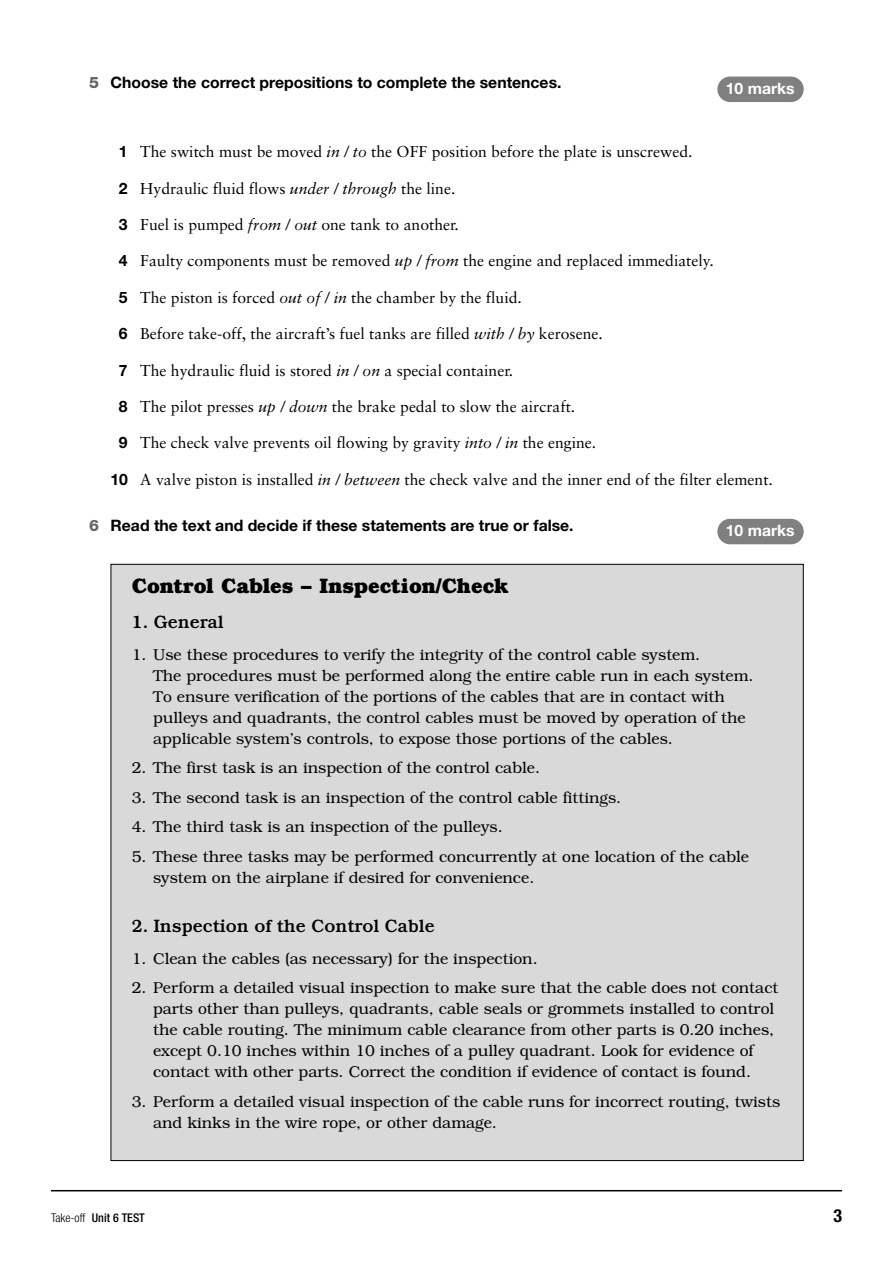
<style>
.page{position:relative;width:893px;height:1263px;background:#fff}
.page>*{position:absolute;margin:0;border:0;box-sizing:border-box;transform-origin:0 0}
.t1{font:700 21px "Bookman";color:#000}
.t2{font:500 18px "Bookman";color:#000}
.t3{font:700 condensed 18px "Helvetica Neue";color:#000}
.t4{font:300 15.75px/21px "Bookman";color:#000}
.t5{font:15.75px "Sabon";color:#000}
.t6{font:700 15.75px "Helvetica Neue";color:#000}
.t7{font:700 15.75px "Helvetica Neue";color:#fff}
.t8{font:500 condensed 12px "Helvetica Neue";color:#000}
.s1{font-weight:800;color:#666}
.s2{font-family:"Helvetica Neue";font-weight:700}
.s3{font-style:italic}
.s4{font-weight:300}
</style>
<div class="page">
<div style="left:111px;top:565px;width:692px;height:595px;background:#d9d9d9"></div>
<hr style="left:51px;top:1190px;width:791px;height:1px;background:#000">
<div style="left:717px;top:77px;width:87px;height:25px;background:#808080;border-radius:13px"></div>
<div style="left:717px;top:519px;width:87px;height:25px;background:#808080;border-radius:13px"></div>
<p class="t6" style="left:89px;top:77px;width:474px"><span class="s1">5</span> Choose the correct prepositions to complete the sentences.</p>
<p class="t7" style="left:726px;top:82px;width:70px">10 marks</p>
<p class="t5" style="left:119px;top:145px;width:575px"><span class="s2">1</span> The switch must be moved <span class="s3">in / to</span> the OFF position before the plate is unscrewed.</p>
<p class="t5" style="left:119px;top:182px;width:338px"><span class="s2">2</span> Hydraulic fluid flows <span class="s3">under / through</span> the line.</p>
<p class="t5" style="left:119px;top:218px;width:342px"><span class="s2">3</span> Fuel is pumped <span class="s3">from / out</span> one tank to another.</p>
<p class="t5" style="left:119px;top:254px;width:596px"><span class="s2">4</span> Faulty components must be removed <span class="s3">up / from</span> the engine and replaced immediately.</p>
<p class="t5" style="left:119px;top:291px;width:405px"><span class="s2">5</span> The piston is forced <span class="s3">out of / in</span> the chamber by the fluid.</p>
<p class="t5" style="left:119px;top:327px;width:485px"><span class="s2">6</span> Before take-off, the aircraft’s fuel tanks are filled <span class="s3">with / by</span> kerosene.</p>
<p class="t5" style="left:119px;top:364px;width:396px"><span class="s2">7</span> The hydraulic fluid is stored <span class="s3">in / on</span> a special container.</p>
<p class="t5" style="left:119px;top:400px;width:458px"><span class="s2">8</span> The pilot presses <span class="s3">up / down</span> the brake pedal to slow the aircraft.</p>
<p class="t5" style="left:119px;top:436px;width:479px"><span class="s2">9</span> The check valve prevents oil flowing by gravity <span class="s3">into / in</span> the engine.</p>
<p class="t5" style="left:111px;top:473px;width:664px"><span class="s2">10</span> A valve piston is installed <span class="s3">in / between</span> the check valve and the inner end of the filter element.</p>
<p class="t6" style="left:89px;top:519px;width:486px"><span class="s1">6</span> Read the text and decide if these statements are true or false.</p>
<p class="t7" style="left:726px;top:525px;width:70px">10 marks</p>
<h1 class="t1" style="left:132px;top:578px;width:378px">Control Cables – Inspection/Check</h1>
<p class="t2" style="left:132px;top:616px;width:94px">1. General</p>
<p class="t4" style="left:153px;top:644px;width:602px;text-indent:-21px">1. Use these procedures to verify the integrity of the control cable system.<br>The procedures must be performed along the entire cable run in each system.<br>To ensure verification of the portions of the cables that are in contact with pulleys and quadrants, the control cables must be moved by operation of the applicable system’s controls, to expose those portions of the cables.</p>
<p class="t4" style="left:132px;top:757px;width:410px">2. The first task is an inspection of the control cable.</p>
<p class="t4" style="left:132px;top:787px;width:491px">3. The second task is an inspection of the control cable fittings.</p>
<p class="t4" style="left:132px;top:816px;width:373px">4. The third task is an inspection of the pulleys.</p>
<p class="t4" style="left:153px;top:846px;width:597px;text-indent:-21px">5. These three tasks may be performed concurrently at one location of the cable system on the airplane if desired for convenience.</p>
<p class="t2" style="left:132px;top:920px;width:305px">2. Inspection of the Control Cable</p>
<p class="t4" style="left:132px;top:948px;width:407px">1. Clean the cables (as necessary) for the inspection.</p>
<p class="t4" style="left:153px;top:977px;width:627px;text-indent:-21px">2. Perform a detailed visual inspection to make sure that the cable does not contact parts other than pulleys, quadrants, cable seals or grommets installed to control the cable routing. The minimum cable clearance from other parts is 0.20 inches, except 0.10 inches within 10 inches of a pulley quadrant. Look for evidence of contact with other parts. Correct the condition if evidence of contact is found.</p>
<p class="t4" style="left:153px;top:1091px;width:629px;text-indent:-21px">3. Perform a detailed visual inspection of the cable runs for incorrect routing, twists and kinks in the wire rope, or other damage.</p>
<p class="t8" style="left:51px;top:1213px;width:95px"><span class="s4">Take-off</span> Unit 6 TEST</p>
<p class="t3" style="left:833px;top:1209px;width:10px">3</p>
</div>
